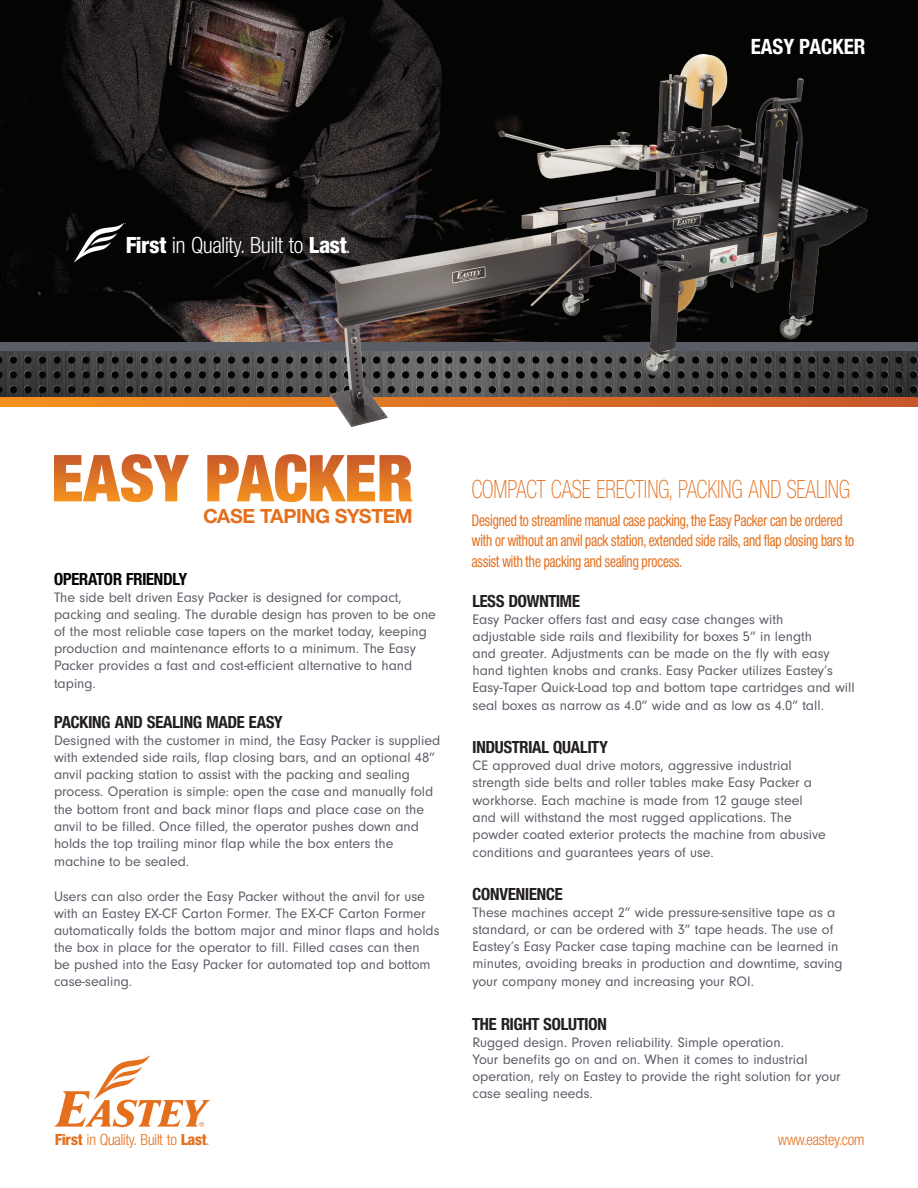
<style>
.page{position:relative;width:918px;height:1188px;background:#fff}
.page>*{position:absolute;margin:0;border:0;box-sizing:border-box;transform-origin:0 0}
.t1{font:27px "Nimbus San Nov D Ligh Cond";color:#e4701e;scale:.85 1}
.t2{font:condensed 24px "Nimbus San Nov D";color:#fff}
.t3{font:700 21px "Nimbus San Nov D";color:#e4701e}
.t4{font:700 condensed 21px "Helvetica Neue";color:#fff}
.t5{font:700 condensed 18px "Nimbus San Nov D";color:#231f20}
.t6{font:700 condensed 18px "Nimbus San Nov D";color:#040503}
.t7{font:500 condensed 17.25px/20.7px "Nimbus San Nov D";color:#e4701e;scale:.85 1}
.t8{font:condensed 16.5px "Nimbus San Nov D";color:#e4701e}
.t9{font:14.25px/17.2px "Neuzeit Gro T";color:#5a5d66}
.s1{font-family:"Nimbus San Nov D Heav Cond";font-stretch:normal}
</style>
<div class="page">
<img style="left:0;top:0;width:918px;height:342px">
<img style="left:0;top:351px;width:918px;height:46px">
<div style="left:0;top:342px;width:918px;height:9px;background:#5a5d66"></div>
<svg style="left:0;top:397px;width:918px;height:9px;background:#e88122"></svg>
<svg style="left:54px;top:1055px;width:156px;height:72px"></svg>
<img style="left:286px;top:38px;width:587px;height:389px">
<svg style="left:74px;top:223px;width:52px;height:40px"></svg>
<svg style="left:121px;top:454px;width:292px;height:48px"></svg>
<h2 class="t2" style="left:126px;top:232px;width:225px"><span class="s1">First</span> in Quality. Built to <span class="s1">Last</span>.</h2>
<h3 class="t4" style="left:751px;top:29px;width:116px">EASY PACKER</h3>
<h3 class="t3" style="left:203px;top:504px;width:210px">CASE TAPING SYSTEM</h3>
<p class="t6" style="left:54px;top:569px;width:135px">OPERATOR FRIENDLY</p>
<p class="t9" style="left:54px;top:589px;width:383px">The side belt driven Easy Packer is designed for compact, packing and sealing. The durable design has proven to be one of the most reliable case tapers on the market today, keeping production and maintenance efforts to a minimum. The Easy Packer provides a fast and cost-efficient alternative to hand taping.</p>
<p class="t5" style="left:54px;top:712px;width:230px">PACKING AND SEALING MADE EASY</p>
<p class="t9" style="left:54px;top:732px;width:388px">Designed with the customer in mind, the Easy Packer is supplied with extended side rails, flap closing bars, and an optional 48” anvil packing station to assist with the packing and sealing process. Operation is simple: open the case and manually fold the bottom front and back minor flaps and place case on the anvil to be filled. Once filled, the operator pushes down and holds the top trailing minor flap while the box enters the machine to be sealed.</p>
<p class="t9" style="left:54px;top:888px;width:387px">Users can also order the Easy Packer without the anvil for use with an Eastey EX-CF Carton Former. The EX-CF Carton Former automatically folds the bottom major and minor flaps and holds the box in place for the operator to fill. Filled cases can then<br>be pushed into the Easy Packer for automated top and bottom case-sealing.</p>
<p class="t8" style="left:55px;top:1131px;width:155px"><span class="s1">First</span> in Quality. Built to <span class="s1">Last</span>.</p>
<h1 class="t1" style="left:472px;top:475px;width:447px">COMPACT CASE ERECTING, PACKING AND SEALING</h1>
<p class="t7" style="left:472px;top:509px;width:451px">Designed to streamline manual case packing, the Easy Packer can be ordered with or without an anvil pack station, extended side rails, and flap closing bars to assist with the packing and sealing process.</p>
<p class="t5" style="left:472px;top:590px;width:109px">LESS DOWNTIME</p>
<p class="t9" style="left:472px;top:611px;width:384px">Easy Packer offers fast and easy case changes with<br>adjustable side rails and flexibility for boxes 5” in length<br>and greater. Adjustments can be made on the fly with easy hand tighten knobs and cranks. Easy Packer utilizes Eastey’s Easy-Taper Quick-Load top and bottom tape cartridges and will seal boxes as narrow as 4.0” wide and as low as 4.0” tall.</p>
<p class="t5" style="left:472px;top:737px;width:137px">INDUSTRIAL QUALITY</p>
<p class="t9" style="left:472px;top:757px;width:355px">CE approved dual drive motors, aggressive industrial strength side belts and roller tables make Easy Packer a workhorse. Each machine is made from 12 gauge steel and will withstand the most rugged applications. The powder coated exterior protects the machine from abusive conditions and guarantees years of use.</p>
<p class="t5" style="left:472px;top:884px;width:92px">CONVENIENCE</p>
<p class="t9" style="left:472px;top:904px;width:372px">These machines accept 2” wide pressure-sensitive tape as a standard, or can be ordered with 3” tape heads. The use of Eastey’s Easy Packer case taping machine can be learned in minutes, avoiding breaks in production and downtime, saving your company money and increasing your ROI.</p>
<p class="t5" style="left:472px;top:1013px;width:136px">THE RIGHT SOLUTION</p>
<p class="t9" style="left:472px;top:1034px;width:370px">Rugged design. Proven reliability. Simple operation.<br>Your benefits go on and on. When it comes to industrial operation, rely on Eastey to provide the right solution for your case sealing needs.</p>
<p class="t8" style="left:778px;top:1131px;width:88px">www.eastey.com</p>
</div>
